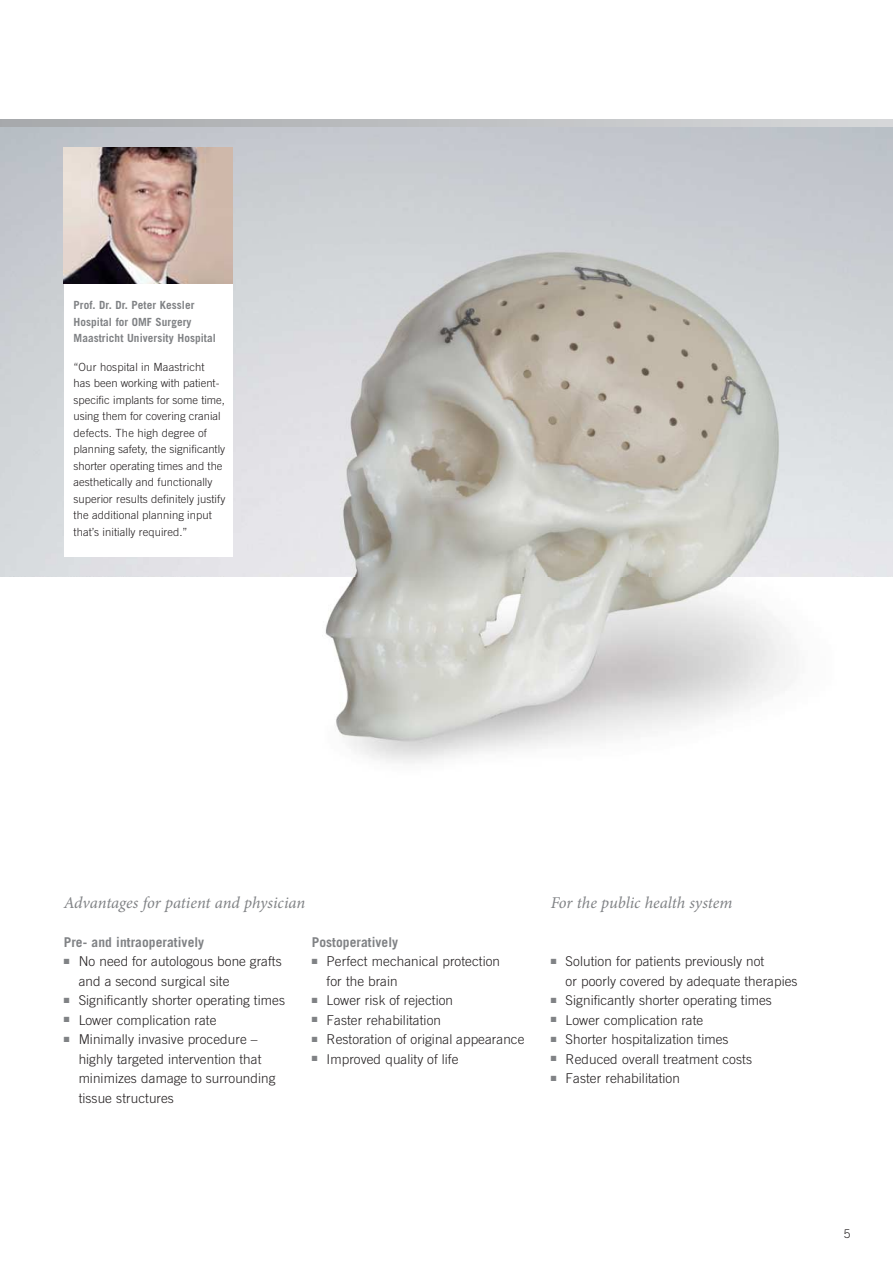
<style>
.page{position:relative;width:893px;height:1263px;background:#fff}
.page>*{position:absolute;margin:0;border:0;box-sizing:border-box;transform-origin:0 0}
.t1{font:italic 16.5px "Minion Pro";letter-spacing:-.005em;color:#808285}
.t2{font:300 13.5px/19.5px "Trade Gothic";letter-spacing:.005em;color:#231f20}
.t3{font:700 13.5px "Trade Gothic";letter-spacing:.005em;color:#808285}
.t4{font:300 12px "Trade Gothic";color:#231f20}
.t5{font:300 11.25px/16.5px "Trade Gothic";letter-spacing:.005em;color:#231f20}
.t6{font:700 11.25px/16.5px "Trade Gothic";letter-spacing:.005em;color:#808285}
</style>
<div class="page">
<svg style="left:0;top:119px;width:893px;height:9px;background:#bec0c3"></svg>
<img style="left:0;top:128px;width:893px;height:448px">
<img style="left:225px;top:215px;width:625px;height:548px">
<div style="left:64px;top:275px;width:168px;height:282px;background:#fff"></div>
<img style="left:64px;top:147px;width:168px;height:137px">
<p class="t6" style="left:74px;top:298px;width:144px">Prof. Dr. Dr. Peter Kessler<br>Hospital for OMF Surgery<br>Maastricht University Hospital</p>
<p class="t5" style="left:74px;top:358px;width:153px">“Our hospital in Maastricht<br>has been working with patient&shy;specific implants for some time, using them for covering cranial defects. The high degree of planning safety, the significantly shorter operating times and the aesthetically and functionally superior results definitely justify the additional planning input that’s initially required.”</p>
<p class="t1" style="left:64px;top:896px;width:243px">Advantages for patient and physician</p>
<p class="t3" style="left:64px;top:937px;width:142px">Pre- and intraoperatively</p>
<p class="t2" style="left:79px;top:951px;width:205px;text-indent:-15px"><sup>■</sup> No need for autologous bone grafts and a second surgical site</p>
<p class="t2" style="left:64px;top:990px;width:223px"><sup>■</sup> Significantly shorter operating times</p>
<p class="t2" style="left:64px;top:1010px;width:154px"><sup>■</sup> Lower complication rate</p>
<p class="t2" style="left:79px;top:1029px;width:198px;text-indent:-15px"><sup>■</sup> Minimally invasive procedure – highly targeted intervention that minimizes damage to surrounding tissue structures</p>
<p class="t3" style="left:312px;top:937px;width:88px">Postoperatively</p>
<p class="t2" style="left:327px;top:951px;width:175px;text-indent:-15px"><sup>■</sup> Perfect mechanical protection for the brain</p>
<p class="t2" style="left:312px;top:990px;width:143px"><sup>■</sup> Lower risk of rejection</p>
<p class="t2" style="left:312px;top:1010px;width:131px"><sup>■</sup> Faster rehabilitation</p>
<p class="t2" style="left:312px;top:1029px;width:214px"><sup>■</sup> Restoration of original appearance</p>
<p class="t2" style="left:312px;top:1049px;width:148px"><sup>■</sup> Improved quality of life</p>
<p class="t1" style="left:551px;top:896px;width:183px">For the public health system</p>
<p class="t2" style="left:566px;top:951px;width:233px;text-indent:-15px"><sup>■</sup> Solution for patients previously not<br>or poorly covered by adequate therapies</p>
<p class="t2" style="left:551px;top:990px;width:223px"><sup>■</sup> Significantly shorter operating times</p>
<p class="t2" style="left:551px;top:1010px;width:154px"><sup>■</sup> Lower complication rate</p>
<p class="t2" style="left:551px;top:1029px;width:179px"><sup>■</sup> Shorter hospitalization times</p>
<p class="t2" style="left:551px;top:1049px;width:203px"><sup>■</sup> Reduced overall treatment costs</p>
<p class="t2" style="left:551px;top:1068px;width:131px"><sup>■</sup> Faster rehabilitation</p>
<p class="t4" style="left:844px;top:1226px;width:8px">5</p>
</div>
